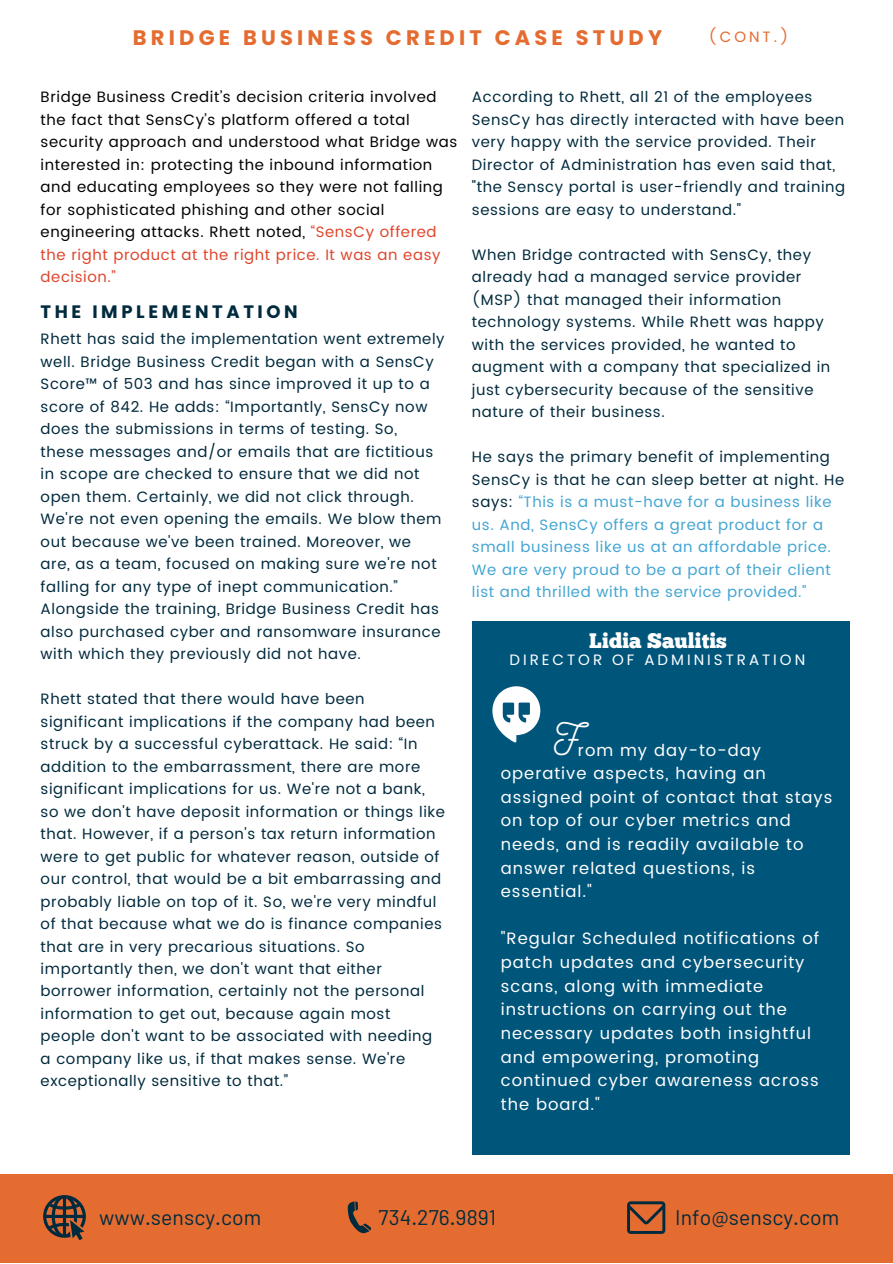
<style>
.page{position:relative;width:893px;height:1264px;background:#fff}
.page>*{position:absolute;margin:0;border:0;box-sizing:border-box;transform-origin:0 0}
.t1{font:42px "Nickainley";color:#fff}
.t2{font:21.15px "Barlow";letter-spacing:.005em;color:#002a3d}
.t3{font:700 21px "Poppins";letter-spacing:.2em;color:#e56c30}
.t4{font:21px "Chunk Five";color:#fff}
.t5{font:700 18px "Poppins";letter-spacing:.2em;color:#002a3d}
.t6{font:16.5px/23.5px "Poppins";letter-spacing:.06em;color:#fff}
.t7{font:15px/22.5px "Poppins";letter-spacing:.04em;color:#002a3d}
.t8{font:15px/22.5px "Poppins";letter-spacing:.04em;color:#000}
.t9{font:15px/22.5px "Poppins";letter-spacing:.04em;color:#43a5d2}
.t10{font:15px "Poppins";letter-spacing:.2em;color:#fff}
.t11{font:15px "Poppins";color:#e56c30}
.s1{color:#df452b}
.s2{color:#002a3d}
</style>
<div class="page">
<div style="left:0;top:1174px;width:892px;height:88px;background:#e56c30"></div>
<svg style="left:347px;top:1201px;width:24px;height:32px"></svg>
<svg style="left:627px;top:1201px;width:38px;height:32px"></svg>
<svg style="left:43px;top:1195px;width:43px;height:44px"></svg>
<div style="left:472px;top:621px;width:377px;height:533px;background:#00557b"></div>
<svg style="left:492px;top:686px;width:48px;height:56px"></svg>
<p class="t3" style="left:133px;top:23px;width:530px">BRIDGE BUSINESS CREDIT CASE STUDY</p>
<p class="t11" style="left:708px;top:28px;width:82px">(CONT.)</p>
<p class="t8" style="left:41px;top:86px;width:418px">Bridge Business Credit’s decision criteria involved the fact that SensCy’s platform offered a total security approach and understood what Bridge was interested in: protecting the inbound information and educating employees so they were not falling for sophisticated phishing and other social engineering attacks. Rhett noted, <span class="s1">“SensCy offered the right product at the right price. It was an easy decision.”</span></p>
<p class="t5" style="left:41px;top:299px;width:259px">THE IMPLEMENTATION</p>
<p class="t7" style="left:41px;top:328px;width:405px">Rhett has said the implementation went extremely well. Bridge Business Credit began with a SensCy Score™ of 503 and has since improved it up to a score of 842. He adds: “Importantly, SensCy now does the submissions in terms of testing. So,<br>these messages and/or emails that are fictitious in scope are checked to ensure that we did not open them. Certainly, we did not click through.<br>We're not even opening the emails. We blow them out because we've been trained. Moreover, we<br>are, as a team, focused on making sure we're not falling for any type of inept communication.” Alongside the training, Bridge Business Credit has also purchased cyber and ransomware insurance with which they previously did not have.</p>
<p class="t7" style="left:41px;top:687px;width:406px">Rhett stated that there would have been significant implications if the company had been struck by a successful cyberattack. He said: “In addition to the embarrassment, there are more significant implications for us. We're not a bank, so we don't have deposit information or things like that. However, if a person's tax return information were to get public for whatever reason, outside of our control, that would be a bit embarrassing and probably liable on top of it. So, we're very mindful of that because what we do is finance companies that are in very precarious situations. So importantly then, we don't want that either borrower information, certainly not the personal information to get out, because again most people don't want to be associated with needing a company like us, if that makes sense. We're exceptionally sensitive to that.”</p>
<p class="t7" style="left:472px;top:86px;width:375px">According to Rhett, all 21 of the employees SensCy has directly interacted with have been very happy with the service provided. Their Director of Administration has even said that, "the Senscy portal is user-friendly and training sessions are easy to understand."</p>
<p class="t7" style="left:472px;top:243px;width:360px">When Bridge contracted with SensCy, they already had a managed service provider (MSP) that managed their information technology systems. While Rhett was happy with the services provided, he wanted to augment with a company that specialized in just cybersecurity because of the sensitive nature of their business.</p>
<p class="t9" style="left:472px;top:446px;width:374px"><span class="s2">He says the primary benefit of implementing SensCy is that he can sleep better at night. He says:</span> “This is a must-have for a business like us. And, SensCy offers a great product for a small business like us at an affordable price.<br>We are very proud to be a part of their client list and thrilled with the service provided."</p>
<p class="t4" style="left:589px;top:632px;width:139px">Lidia Saulitis</p>
<p class="t10" style="left:509px;top:649px;width:297px">DIRECTOR OF ADMINISTRATION</p>
<p class="t1" style="left:554px;top:711px;width:28px">F</p>
<p class="t6" style="left:501px;top:738px;width:333px;text-indent:77px">rom my day-to-day operative aspects, having an assigned point of contact that stays on top of our cyber metrics and needs, and is readily available to answer related questions, is essential."</p>
<p class="t6" style="left:501px;top:927px;width:320px">"Regular Scheduled notifications of patch updates and cybersecurity scans, along with immediate instructions on carrying out the necessary updates both insightful and empowering, promoting continued cyber awareness across the board."</p>
<p class="t2" style="left:99px;top:1204px;width:164px">www.senscy.com</p>
<p class="t2" style="left:378px;top:1204px;width:119px">734.276.9891</p>
<p class="t2" style="left:675px;top:1203px;width:166px">Info@senscy.com</p>
</div>
